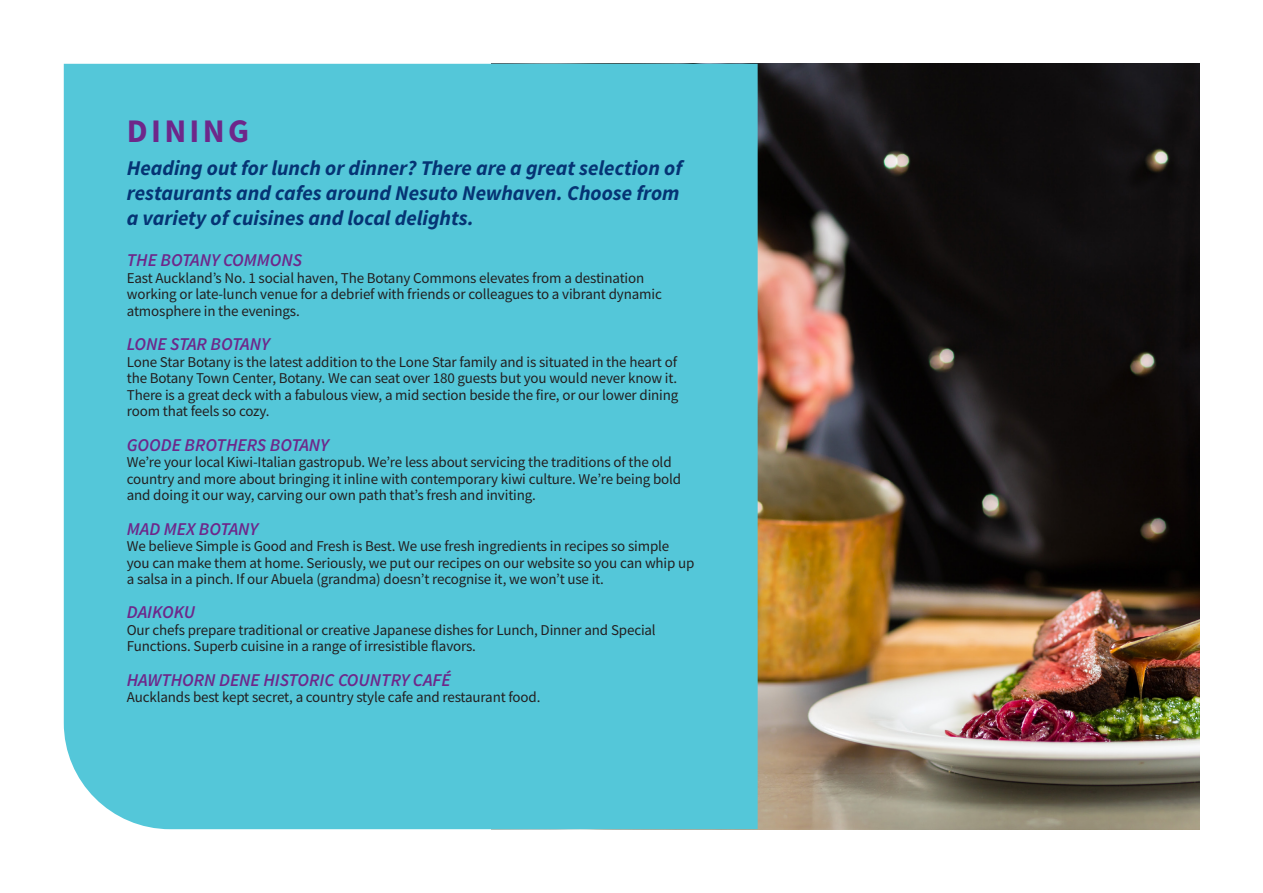
<style>
.page{position:relative;width:1263px;height:893px;background:#fff}
.page>*{position:absolute;margin:0;border:0;box-sizing:border-box;transform-origin:0 0}
.Purple_Header{font:700 33px "Source Sans Pro";letter-spacing:.1em;color:#6e278a}
.Intro{font:italic 700 21px/25.2px "Source Sans Pro";color:#053474}
.Paragraph_Style_2{font:italic 600 18px "Source Sans Pro";color:#6e278a}
.Paragraph_Style_4{font:15px/16.5px "Source Sans Pro";letter-spacing:-.01em;color:#231f20}
</style>
<div class="page">
<img style="left:758px;top:64px;width:441px;height:765px">
<div style="left:64px;top:64px;width:694px;height:765px;background:#54c7d9"></div>
<p class="Purple_Header" style="left:127px;top:108px;width:124px">DINING</p>
<p class="Intro" style="left:127px;top:155px;width:557px">Heading out for lunch or dinner? There are a great selection of restaurants and cafes around Nesuto Newhaven. Choose from a variety of cuisines and local delights.</p>
<p class="Paragraph_Style_2" style="left:127px;top:249px;width:177px">THE BOTANY COMMONS</p>
<p class="Paragraph_Style_4" style="left:127px;top:270px;width:537px">East Auckland’s No. 1 social haven, The Botany Commons elevates from a destination working or late-lunch venue for a debrief with friends or colleagues to a vibrant dynamic atmosphere in the evenings.</p>
<p class="Paragraph_Style_2" style="left:127px;top:333px;width:144px">LONE STAR BOTANY</p>
<p class="Paragraph_Style_4" style="left:127px;top:353px;width:553px;text-align:justify">Lone Star Botany is the latest addition to the Lone Star family and is situated in the heart of the Botany Town Center, Botany. We can seat over 180 guests but you would never know it.<br>There is a great deck with a fabulous view, a mid section beside the fire, or our lower dining room that feels so cozy.</p>
<p class="Paragraph_Style_2" style="left:127px;top:433px;width:204px">GOODE BROTHERS BOTANY</p>
<p class="Paragraph_Style_4" style="left:127px;top:454px;width:556px">We’re your local Kiwi-Italian gastropub. We’re less about servicing the traditions of the old country and more about bringing it inline with contemporary kiwi culture. We’re being bold and doing it our way, carving our own path that’s fresh and inviting.</p>
<p class="Paragraph_Style_2" style="left:127px;top:517px;width:133px">MAD MEX BOTANY</p>
<p class="Paragraph_Style_4" style="left:127px;top:538px;width:569px">We believe Simple is Good and Fresh is Best. We use fresh ingredients in recipes so simple you can make them at home. Seriously, we put our recipes on our website so you can whip up a salsa in a pinch. If our Abuela (grandma) doesn’t recognise it, we won’t use it.</p>
<p class="Paragraph_Style_2" style="left:127px;top:601px;width:70px">DAIKOKU</p>
<p class="Paragraph_Style_4" style="left:127px;top:622px;width:530px">Our chefs prepare traditional or creative Japanese dishes for Lunch, Dinner and Special<br>Functions. Superb cuisine in a range of irresistible flavors.</p>
<p class="Paragraph_Style_2" style="left:127px;top:668px;width:325px">HAWTHORN DENE HISTORIC COUNTRY CAFÉ</p>
<p class="Paragraph_Style_4" style="left:127px;top:689px;width:415px">Aucklands best kept secret, a country style cafe and restaurant food.</p>
</div>
